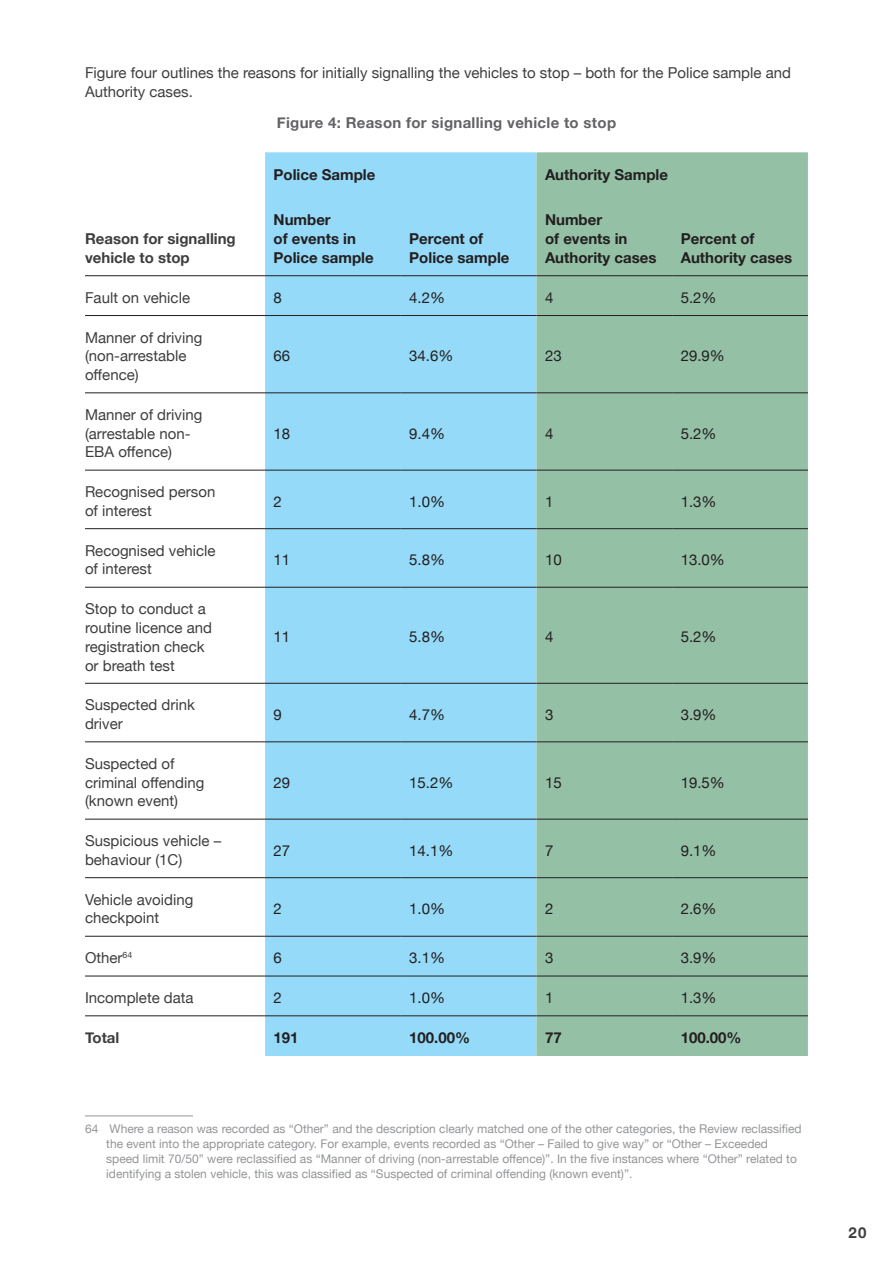
<style>
.page{position:relative;width:893px;height:1263px;background:#fff}
.page>*{position:absolute;margin:0;border:0;box-sizing:border-box;transform-origin:0 0}
.t1{font:15px/18.8px "Helvetica Neue";color:#3e3e3f}
.t2{font:700 15px/18.8px "Helvetica Neue";color:#231f20}
.t3{font:15px "Helvetica Neue";color:#231f20}
.Graph_Title{font:700 15px "Helvetica Neue";letter-spacing:.02em;color:#636366}
.t4{font:700 15px/18.8px "Helvetica Neue";color:#3e3e3f}
.Footnotes{font:12px/15px "Helvetica Neue";color:#939598}
</style>
<div class="page">
<div style="left:265px;top:152px;width:271px;height:904px;background:#95daf8"></div>
<div style="left:536px;top:152px;width:272px;height:904px;background:#94c0a5"></div>
<hr style="left:85px;top:275px;width:180px;height:1px;background:#231f20">
<hr style="left:85px;top:315px;width:180px;height:1px;background:#231f20">
<hr style="left:85px;top:392px;width:180px;height:1px;background:#231f20">
<hr style="left:85px;top:470px;width:180px;height:1px;background:#231f20">
<hr style="left:85px;top:528px;width:180px;height:1px;background:#231f20">
<hr style="left:85px;top:587px;width:180px;height:1px;background:#231f20">
<hr style="left:85px;top:683px;width:180px;height:1px;background:#231f20">
<hr style="left:85px;top:741px;width:180px;height:1px;background:#231f20">
<hr style="left:85px;top:819px;width:180px;height:1px;background:#231f20">
<hr style="left:85px;top:877px;width:180px;height:1px;background:#231f20">
<hr style="left:85px;top:936px;width:180px;height:1px;background:#231f20">
<hr style="left:85px;top:976px;width:180px;height:1px;background:#231f20">
<hr style="left:85px;top:1015px;width:180px;height:1px;background:#231f20">
<hr style="left:265px;top:275px;width:136px;height:1px;background:#231f20">
<hr style="left:401px;top:275px;width:135px;height:1px;background:#231f20">
<hr style="left:536px;top:275px;width:136px;height:1px;background:#231f20">
<hr style="left:672px;top:275px;width:136px;height:1px;background:#231f20">
<hr style="left:265px;top:315px;width:136px;height:1px;background:#231f20">
<hr style="left:401px;top:315px;width:135px;height:1px;background:#231f20">
<hr style="left:536px;top:315px;width:136px;height:1px;background:#231f20">
<hr style="left:672px;top:315px;width:136px;height:1px;background:#231f20">
<hr style="left:265px;top:392px;width:136px;height:1px;background:#231f20">
<hr style="left:401px;top:392px;width:135px;height:1px;background:#231f20">
<hr style="left:536px;top:392px;width:136px;height:1px;background:#231f20">
<hr style="left:672px;top:392px;width:136px;height:1px;background:#231f20">
<hr style="left:265px;top:470px;width:136px;height:1px;background:#231f20">
<hr style="left:401px;top:470px;width:135px;height:1px;background:#231f20">
<hr style="left:536px;top:470px;width:136px;height:1px;background:#231f20">
<hr style="left:672px;top:470px;width:136px;height:1px;background:#231f20">
<hr style="left:265px;top:528px;width:136px;height:1px;background:#231f20">
<hr style="left:401px;top:528px;width:135px;height:1px;background:#231f20">
<hr style="left:536px;top:528px;width:136px;height:1px;background:#231f20">
<hr style="left:672px;top:528px;width:136px;height:1px;background:#231f20">
<hr style="left:265px;top:587px;width:136px;height:1px;background:#231f20">
<hr style="left:401px;top:587px;width:135px;height:1px;background:#231f20">
<hr style="left:536px;top:587px;width:136px;height:1px;background:#231f20">
<hr style="left:672px;top:587px;width:136px;height:1px;background:#231f20">
<hr style="left:265px;top:683px;width:136px;height:1px;background:#231f20">
<hr style="left:401px;top:683px;width:135px;height:1px;background:#231f20">
<hr style="left:536px;top:683px;width:136px;height:1px;background:#231f20">
<hr style="left:672px;top:683px;width:136px;height:1px;background:#231f20">
<hr style="left:265px;top:741px;width:136px;height:1px;background:#231f20">
<hr style="left:401px;top:741px;width:135px;height:1px;background:#231f20">
<hr style="left:536px;top:741px;width:136px;height:1px;background:#231f20">
<hr style="left:672px;top:741px;width:136px;height:1px;background:#231f20">
<hr style="left:265px;top:819px;width:136px;height:1px;background:#231f20">
<hr style="left:401px;top:819px;width:135px;height:1px;background:#231f20">
<hr style="left:536px;top:819px;width:136px;height:1px;background:#231f20">
<hr style="left:672px;top:819px;width:136px;height:1px;background:#231f20">
<hr style="left:265px;top:877px;width:136px;height:1px;background:#231f20">
<hr style="left:401px;top:877px;width:135px;height:1px;background:#231f20">
<hr style="left:536px;top:877px;width:136px;height:1px;background:#231f20">
<hr style="left:672px;top:877px;width:136px;height:1px;background:#231f20">
<hr style="left:265px;top:936px;width:136px;height:1px;background:#231f20">
<hr style="left:401px;top:936px;width:135px;height:1px;background:#231f20">
<hr style="left:536px;top:936px;width:136px;height:1px;background:#231f20">
<hr style="left:672px;top:936px;width:136px;height:1px;background:#231f20">
<hr style="left:265px;top:976px;width:136px;height:1px;background:#231f20">
<hr style="left:401px;top:976px;width:135px;height:1px;background:#231f20">
<hr style="left:536px;top:976px;width:136px;height:1px;background:#231f20">
<hr style="left:672px;top:976px;width:136px;height:1px;background:#231f20">
<hr style="left:265px;top:1015px;width:136px;height:1px;background:#231f20">
<hr style="left:401px;top:1015px;width:135px;height:1px;background:#231f20">
<hr style="left:536px;top:1015px;width:136px;height:1px;background:#231f20">
<hr style="left:672px;top:1015px;width:136px;height:1px;background:#231f20">
<hr style="left:85px;top:1115px;width:108px;height:1px;background:#939598">
<p class="t1" style="left:85px;top:64px;width:707px">Figure four outlines the reasons for initially signalling the vehicles to stop – both for the Police sample and<br>Authority cases.</p>
<p class="Graph_Title" style="left:277px;top:110px;width:341px">Figure 4: Reason for signalling vehicle to stop</p>
<p class="t2" style="left:274px;top:165px;width:103px">Police Sample</p>
<p class="t2" style="left:545px;top:165px;width:125px">Authority Sample</p>
<p class="t4" style="left:85px;top:230px;width:152px">Reason for signalling vehicle to stop</p>
<p class="t2" style="left:274px;top:211px;width:102px">Number<br>of events in<br>Police sample</p>
<p class="t2" style="left:409px;top:230px;width:102px">Percent of<br>Police sample</p>
<p class="t2" style="left:545px;top:211px;width:113px">Number<br>of events in<br>Authority cases</p>
<p class="t2" style="left:681px;top:230px;width:113px">Percent of<br>Authority cases</p>
<p class="t1" style="left:85px;top:289px;width:107px">Fault on vehicle</p>
<p class="t3" style="left:274px;top:287px;width:10px">8</p>
<p class="t3" style="left:409px;top:287px;width:37px">4.2%</p>
<p class="t3" style="left:545px;top:287px;width:10px">4</p>
<p class="t3" style="left:681px;top:287px;width:37px">5.2%</p>
<p class="t1" style="left:85px;top:329px;width:119px">Manner of driving (non-arrestable offence)</p>
<p class="t3" style="left:274px;top:345px;width:18px">66</p>
<p class="t3" style="left:409px;top:345px;width:46px">34.6%</p>
<p class="t3" style="left:545px;top:345px;width:18px">23</p>
<p class="t3" style="left:681px;top:345px;width:46px">29.9%</p>
<p class="t1" style="left:85px;top:406px;width:119px">Manner of driving (arrestable non-<br>EBA offence)</p>
<p class="t3" style="left:274px;top:422px;width:18px">18</p>
<p class="t3" style="left:409px;top:422px;width:37px">9.4%</p>
<p class="t3" style="left:545px;top:422px;width:10px">4</p>
<p class="t3" style="left:681px;top:422px;width:37px">5.2%</p>
<p class="t1" style="left:85px;top:483px;width:132px">Recognised person of interest</p>
<p class="t3" style="left:274px;top:490px;width:10px">2</p>
<p class="t3" style="left:409px;top:490px;width:37px">1.0%</p>
<p class="t3" style="left:545px;top:490px;width:10px">1</p>
<p class="t3" style="left:681px;top:490px;width:37px">1.3%</p>
<p class="t1" style="left:85px;top:542px;width:132px">Recognised vehicle of interest</p>
<p class="t3" style="left:274px;top:549px;width:18px">11</p>
<p class="t3" style="left:409px;top:549px;width:37px">5.8%</p>
<p class="t3" style="left:545px;top:549px;width:18px">10</p>
<p class="t3" style="left:681px;top:549px;width:46px">13.0%</p>
<p class="t1" style="left:85px;top:600px;width:128px">Stop to conduct a routine licence and registration check or breath test</p>
<p class="t3" style="left:274px;top:626px;width:18px">11</p>
<p class="t3" style="left:409px;top:626px;width:37px">5.8%</p>
<p class="t3" style="left:545px;top:626px;width:10px">4</p>
<p class="t3" style="left:681px;top:626px;width:37px">5.2%</p>
<p class="t1" style="left:85px;top:696px;width:111px">Suspected drink driver</p>
<p class="t3" style="left:274px;top:703px;width:10px">9</p>
<p class="t3" style="left:409px;top:703px;width:37px">4.7%</p>
<p class="t3" style="left:545px;top:703px;width:10px">3</p>
<p class="t3" style="left:681px;top:703px;width:37px">3.9%</p>
<p class="t1" style="left:85px;top:755px;width:121px">Suspected of criminal offending (known event)</p>
<p class="t3" style="left:274px;top:771px;width:18px">29</p>
<p class="t3" style="left:409px;top:771px;width:46px">15.2%</p>
<p class="t3" style="left:545px;top:771px;width:18px">15</p>
<p class="t3" style="left:681px;top:771px;width:46px">19.5%</p>
<p class="t1" style="left:85px;top:832px;width:138px">Suspicious vehicle – behaviour (1C)</p>
<p class="t3" style="left:274px;top:839px;width:18px">27</p>
<p class="t3" style="left:409px;top:839px;width:46px">14.1%</p>
<p class="t3" style="left:545px;top:839px;width:10px">7</p>
<p class="t3" style="left:681px;top:839px;width:37px">9.1%</p>
<p class="t1" style="left:85px;top:891px;width:110px">Vehicle avoiding checkpoint</p>
<p class="t3" style="left:274px;top:898px;width:10px">2</p>
<p class="t3" style="left:409px;top:898px;width:37px">1.0%</p>
<p class="t3" style="left:545px;top:898px;width:10px">2</p>
<p class="t3" style="left:681px;top:898px;width:37px">2.6%</p>
<p class="t1" style="left:85px;top:949px;width:49px">Other<sup>64</sup></p>
<p class="t3" style="left:274px;top:947px;width:10px">6</p>
<p class="t3" style="left:409px;top:947px;width:37px">3.1%</p>
<p class="t3" style="left:545px;top:947px;width:10px">3</p>
<p class="t3" style="left:681px;top:947px;width:37px">3.9%</p>
<p class="t1" style="left:85px;top:989px;width:110px">Incomplete data</p>
<p class="t3" style="left:274px;top:987px;width:10px">2</p>
<p class="t3" style="left:409px;top:987px;width:37px">1.0%</p>
<p class="t3" style="left:545px;top:987px;width:10px">1</p>
<p class="t3" style="left:681px;top:987px;width:37px">1.3%</p>
<p class="t4" style="left:85px;top:1029px;width:36px">Total</p>
<p class="t2" style="left:274px;top:1029px;width:27px">191</p>
<p class="t2" style="left:409px;top:1029px;width:62px">100.00%</p>
<p class="t2" style="left:545px;top:1029px;width:18px">77</p>
<p class="t2" style="left:681px;top:1029px;width:62px">100.00%</p>
<p class="Footnotes" style="left:106px;top:1122px;width:697px;text-indent:-21px">64 Where a reason was recorded as “Other” and the description clearly matched one of the other categories, the Review reclassified the event into the appropriate category. For example, events recorded as “Other – Failed to give way” or “Other – Exceeded speed limit 70/50” were reclassified as “Manner of driving (non-arrestable offence)”. In the five instances where “Other” related to identifying a stolen vehicle, this was classified as “Suspected of criminal offending (known event)”.</p>
<p class="t4" style="left:849px;top:1224px;width:19px">20</p>
</div>
